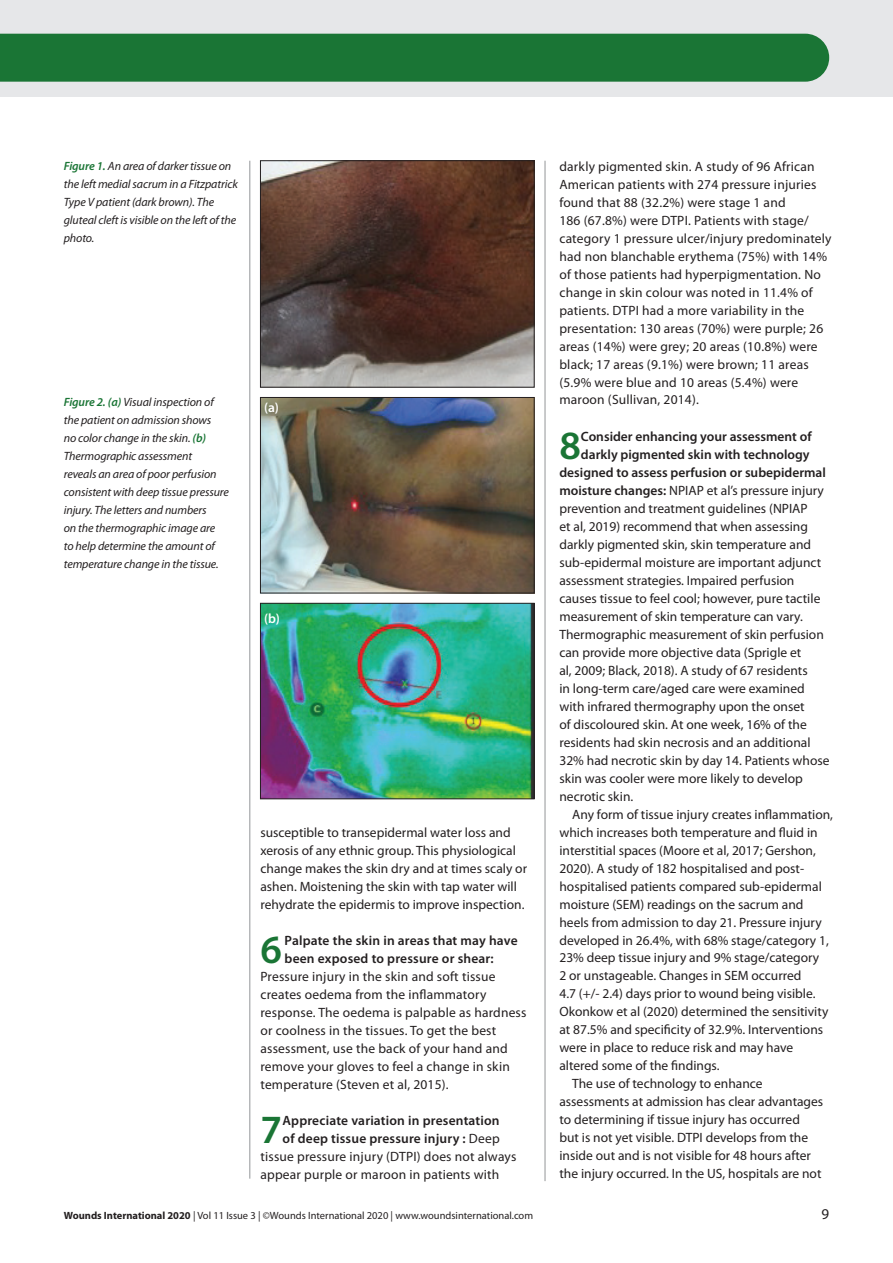
<style>
.page{position:relative;width:893px;height:1263px;background:#fff}
.page>*{position:absolute;margin:0;border:0;box-sizing:border-box;transform-origin:0 0}
.t1{font:600 40.2px "Myriad Pro";color:#1a7535}
.t2{font:15px "Myriad Pro";color:#231f20}
.t3{font:13.5px/18px "Myriad Pro";color:#231f20}
.t4{font:600 13.5px/18px "Myriad Pro";letter-spacing:.005em;color:#231f20}
.t5{font:600 13.5px "Myriad Pro";color:#fff}
.t6{font:italic 12px/18px "Myriad Pro";letter-spacing:-.01em;color:#231f20}
.t7{font:10.5px "Myriad Pro";color:#231f20}
.s1{font-weight:600;color:#1a7535}
.s2{font-weight:600}
.s3{font-weight:400}
.s4{font-weight:700}
</style>
<div class="page">
<div style="left:0;top:0;width:893px;height:97px;background:#e6e7e9"></div>
<hr style="left:545px;top:161px;width:1px;height:1020px;background:#939598">
<hr style="left:250px;top:161px;width:1px;height:1018px;background:#939598">
<div style="left:0;top:34px;width:829px;height:48px;background:#1a7535"></div>
<img style="left:262px;top:163px;width:270px;height:222px">
<div style="left:260px;top:161px;width:274px;height:226px;border:1px solid #231f20"></div>
<img style="left:262px;top:399px;width:270px;height:192px">
<div style="left:260px;top:397px;width:274px;height:196px;border:1px solid #231f20"></div>
<img style="left:262px;top:605px;width:270px;height:192px">
<div style="left:260px;top:603px;width:274px;height:196px;border:1px solid #231f20"></div>
<p class="t3" style="left:559px;top:157px;width:274px">darkly pigmented skin. A study of 96 African American patients with 274 pressure injuries found that 88 (32.2%) were stage 1 and<br>186 (67.8%) were DTPI. Patients with stage/ category 1 pressure ulcer/injury predominately had non blanchable erythema (75%) with 14% of those patients had hyperpigmentation. No change in skin colour was noted in 11.4% of patients. DTPI had a more variability in the presentation: 130 areas (70%) were purple; 26 areas (14%) were grey; 20 areas (10.8%) were black; 17 areas (9.1%) were brown; 11 areas (5.9% were blue and 10 areas (5.4%) were maroon (Sullivan, 2014).</p>
<h1 class="t1" style="left:559px;top:419px;width:23px">8</h1>
<p class="t4" style="left:581px;top:427px;width:232px">Consider enhancing your assessment of</p>
<p class="t6" style="left:64px;top:157px;width:176px"><span class="s1">Figure 1.</span> An area of darker tissue on the left medial sacrum in a Fitzpatrick<br>Type V patient (dark brown). The gluteal cleft is visible on the left of the photo.</p>
<p class="t6" style="left:64px;top:393px;width:167px"><span class="s1">Figure 2. (a)</span> Visual inspection of the patient on admission shows<br>no color change in the skin. <span class="s1">(b)<br></span>Thermographic assessment<br>reveals an area of poor perfusion consistent with deep tissue pressure injury. The letters and numbers<br>on the thermographic image are<br>to help determine the amount of temperature change in the tissue.</p>
<p class="t5" style="left:264px;top:399px;width:16px">(a)</p>
<p class="t4" style="left:581px;top:445px;width:230px">darkly pigmented skin with technology</p>
<p class="t4" style="left:559px;top:463px;width:268px">designed to assess perfusion or subepidermal</p>
<p class="t3" style="left:559px;top:481px;width:266px"><span class="s2">moisture changes:</span> NPIAP et al’s pressure injury</p>
<p class="t3" style="left:559px;top:499px;width:250px">prevention and treatment guidelines (NPIAP</p>
<p class="t3" style="left:559px;top:517px;width:250px">et al, 2019) recommend that when assessing</p>
<p class="t3" style="left:559px;top:535px;width:253px">darkly pigmented skin, skin temperature and</p>
<p class="t3" style="left:559px;top:553px;width:263px">sub-epidermal moisture are important adjunct</p>
<p class="t3" style="left:559px;top:571px;width:236px">assessment strategies. Impaired perfusion</p>
<p class="t3" style="left:559px;top:589px;width:262px">causes tissue to feel cool; however, pure tactile</p>
<p class="t3" style="left:559px;top:607px;width:245px">measurement of skin temperature can vary.</p>
<p class="t3" style="left:559px;top:625px;width:266px">Thermographic measurement of skin perfusion</p>
<p class="t3" style="left:559px;top:643px;width:243px">can provide more objective data (Sprigle et</p>
<p class="t3" style="left:559px;top:661px;width:250px">al, 2009; Black, 2018). A study of 67 residents</p>
<p class="t3" style="left:559px;top:679px;width:247px">in long-term care/aged care were examined</p>
<p class="t3" style="left:559px;top:697px;width:247px">with infrared thermography upon the onset</p>
<p class="t3" style="left:559px;top:715px;width:249px">of discoloured skin. At one week, 16% of the</p>
<p class="t3" style="left:559px;top:733px;width:253px">residents had skin necrosis and an additional</p>
<p class="t3" style="left:559px;top:751px;width:272px">32% had necrotic skin by day 14. Patients whose</p>
<p class="t3" style="left:559px;top:769px;width:245px">skin was cooler were more likely to develop</p>
<p class="t3" style="left:559px;top:787px;width:75px">necrotic skin.</p>
<p class="t3" style="left:572px;top:805px;width:262px">Any form of tissue injury creates inflammation,</p>
<p class="t3" style="left:559px;top:823px;width:260px">which increases both temperature and fluid in</p>
<p class="t3" style="left:559px;top:841px;width:258px">interstitial spaces (Moore et al, 2017; Gershon,</p>
<p class="t3" style="left:559px;top:859px;width:246px">2020). A study of 182 hospitalised and post-</p>
<p class="t3" style="left:559px;top:877px;width:264px">hospitalised patients compared sub-epidermal</p>
<p class="t3" style="left:559px;top:895px;width:246px">moisture (SEM) readings on the sacrum and</p>
<p class="t3" style="left:559px;top:913px;width:264px">heels from admission to day 21. Pressure injury</p>
<p class="t3" style="left:559px;top:931px;width:271px">developed in 26.4%, with 68% stage/category 1,</p>
<p class="t3" style="left:559px;top:949px;width:261px">23% deep tissue injury and 9% stage/category</p>
<p class="t3" style="left:559px;top:967px;width:244px">2 or unstageable. Changes in SEM occurred</p>
<p class="t3" style="left:559px;top:985px;width:258px">4.7 (+/- 2.4) days prior to wound being visible.</p>
<p class="t3" style="left:559px;top:1003px;width:270px">Okonkow et al (2020) determined the sensitivity</p>
<p class="t3" style="left:559px;top:1021px;width:265px">at 87.5% and specificity of 32.9%. Interventions</p>
<p class="t3" style="left:559px;top:1039px;width:235px">were in place to reduce risk and may have</p>
<p class="t3" style="left:559px;top:1057px;width:162px">altered some of the findings.</p>
<p class="t3" style="left:572px;top:1075px;width:192px">The use of technology to enhance</p>
<p class="t3" style="left:559px;top:1093px;width:265px">assessments at admission has clear advantages</p>
<p class="t3" style="left:559px;top:1111px;width:242px">to determining if tissue injury has occurred</p>
<p class="t3" style="left:559px;top:1129px;width:250px">but is not yet visible. DTPI develops from the</p>
<p class="t3" style="left:559px;top:1147px;width:253px">inside out and is not visible for 48 hours after</p>
<p class="t3" style="left:559px;top:1165px;width:264px">the injury occurred. In the US, hospitals are not</p>
<p class="t5" style="left:264px;top:610px;width:17px">(b)</p>
<p class="t3" style="left:260px;top:823px;width:268px">susceptible to transepidermal water loss and xerosis of any ethnic group. This physiological change makes the skin dry and at times scaly or ashen. Moistening the skin with tap water will rehydrate the epidermis to improve inspection.</p>
<h1 class="t1" style="left:260px;top:923px;width:23px">6</h1>
<p class="t4" style="left:285px;top:931px;width:235px">Palpate the skin in areas that may have been exposed to pressure or shear:</p>
<p class="t3" style="left:260px;top:967px;width:268px">Pressure injury in the skin and soft tissue creates oedema from the inflammatory response. The oedema is palpable as hardness or coolness in the tissues. To get the best assessment, use the back of your hand and remove your gloves to feel a change in skin temperature (Steven et al, 2015).</p>
<h1 class="t1" style="left:260px;top:1103px;width:23px">7</h1>
<p class="t4" style="left:283px;top:1111px;width:219px">Appreciate variation in presentation</p>
<p class="t4" style="left:283px;top:1129px;width:219px">of deep tissue pressure injury : <span class="s3">Deep</span></p>
<p class="t3" style="left:260px;top:1147px;width:257px">tissue pressure injury (DTPI) does not always</p>
<p class="t3" style="left:260px;top:1165px;width:240px">appear purple or maroon in patients with</p>
<p class="t7" style="left:64px;top:1208px;width:471px"><span class="s4">Wounds International 2020</span> | Vol 11 Issue 3 | ©Wounds International 2020 | www.woundsinternational.com</p>
<p class="t2" style="left:821px;top:1204px;width:9px">9</p>
</div>
